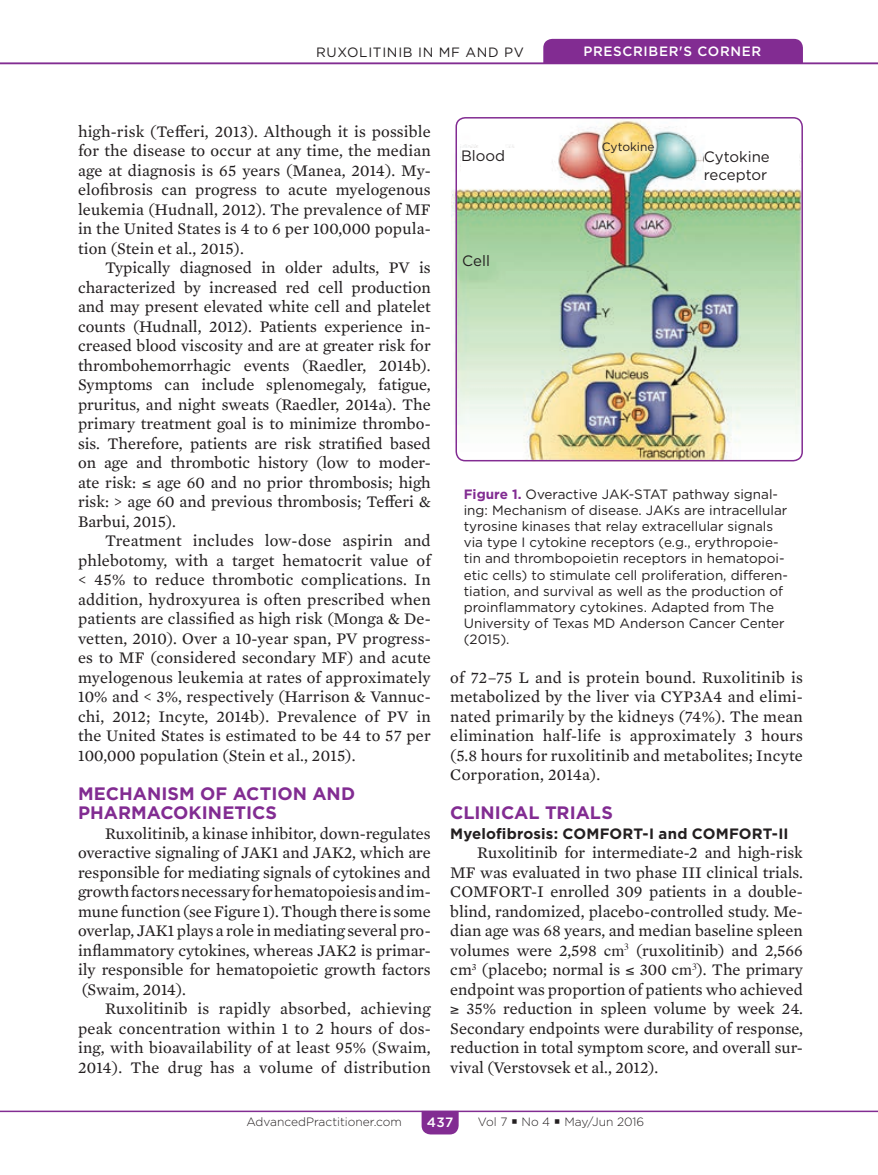
<style>
.page{position:relative;width:878px;height:1175px;background:#fff}
.page>*{position:absolute;margin:0;border:0;box-sizing:border-box;transform-origin:0 0}
.Subhead_1{font:700 18px/19.5px "Gotham";color:#822c92}
.Body_txt{font:16.5px/19.5px "Mercury Text G2";letter-spacing:.01em;color:#231f20;text-align:justify}
.Subhead_2b{font:700 15px "Gotham";letter-spacing:.01em;color:#231f20}
.Abstract{font:15px/18px "Gotham";color:#231f20}
.Figure_Title{font:13.5px/16.2px "Gotham";color:#231f20}
.t1{font:500 13.5px "Gotham";letter-spacing:.05em;color:#fff}
.Figure_Title-2{font:13.5px "Gotham";letter-spacing:.05em;color:#231f20}
.t2{font:300 12px "Gotham";color:#231f20}
.Abstract-2{font:12px "Gotham";color:#231f20}
.s1{font-weight:700;color:#822c92}
.s2{font-family:"Times"}
</style>
<div class="page">
<hr style="left:0;top:1110px;width:878px;height:2px;background:#822c92">
<svg style="left:421px;top:1110px;width:37px;height:24px"></svg>
<div style="left:543px;top:39px;width:259px;height:24px;background:#822c92"></div>
<hr style="left:0;top:63px;width:878px;height:1px;background:#822c92">
<img style="left:451px;top:117px;width:351px;height:344px">
<div style="left:455px;top:117px;width:347px;height:344px;border:2px solid #822c92;border-radius:9px"></div>
<div style="left:461px;top:148px;width:79px;height:28px;background:#fff"></div>
<div style="left:704px;top:150px;width:94px;height:30px;background:#fff"></div>
<p class="Figure_Title-2" style="left:316px;top:43px;width:209px">RUXOLITINIB IN MF AND PV</p>
<p class="t1" style="left:583px;top:43px;width:179px">PRESCRIBER'S CORNER</p>
<p class="Body_txt" style="left:78px;top:120px;width:354px">high-risk (Tefferi, 2013). Although it is possible for the disease to occur at any time, the median age at diagnosis is 65 years (Manea, 2014). My&shy;elofibrosis can progress to acute myelogenous leukemia (Hudnall, 2012). The prevalence of MF in the United States is 4 to 6 per 100,000 popula&shy;tion (Stein et al., 2015).</p>
<p class="Body_txt" style="left:78px;top:257px;width:354px;text-indent:27px">Typically diagnosed in older adults, PV is characterized by increased red cell production and may present elevated white cell and platelet counts (Hudnall, 2012). Patients experience in&shy;creased blood viscosity and are at greater risk for thrombohemorrhagic events (Raedler, 2014b).<br>Symptoms can include splenomegaly, fatigue, pruritus, and night sweats (Raedler, 2014a). The primary treatment goal is to minimize thrombo&shy;sis. Therefore, patients are risk stratified based on age and thrombotic history (low to moder&shy;ate risk: ≤ age 60 and no prior thrombosis; high risk: &gt; age 60 and previous thrombosis; Tefferi &amp; Barbui, 2015).</p>
<p class="Body_txt" style="left:78px;top:530px;width:354px;text-indent:27px">Treatment includes low-dose aspirin and phlebotomy, with a target hematocrit value of &lt; 45% to reduce thrombotic complications. In addition, hydroxyurea is often prescribed when patients are classified as high risk (Monga &amp; De&shy;vetten, 2010). Over a 10-year span, PV progress&shy;es to MF (considered secondary MF) and acute myelogenous leukemia at rates of approximately 10% and &lt; 3%, respectively (Harrison &amp; Vannuc&shy;chi, 2012; Incyte, 2014b). Prevalence of PV in the United States is estimated to be 44 to 57 per 100,000 population (Stein et al., 2015).</p>
<p class="Subhead_1" style="left:78px;top:783px;width:278px">MECHANISM OF ACTION AND<br>PHARMACOKINETICS</p>
<p class="Body_txt" style="left:78px;top:822px;width:354px;text-indent:27px">Ruxolitinib, a kinase inhibitor, down-regulates overactive signaling of JAK1 and JAK2, which are responsible for mediating signals of cytokines and growth factors necessary for hematopoiesis and im&shy;mune function (see Figure 1). Though there is some overlap, JAK1 plays a role in mediating several pro&shy;inflammatory cytokines, whereas JAK2 is primar&shy;ily responsible for hematopoietic growth factors (Swaim, 2014).</p>
<p class="Body_txt" style="left:78px;top:998px;width:354px;text-indent:27px">Ruxolitinib is rapidly absorbed, achieving peak concentration within 1 to 2 hours of dos&shy;ing, with bioavailability of at least 95% (Swaim, 2014). The drug has a volume of distribution</p>
<p class="Abstract-2" style="left:602px;top:139px;width:54px">Cytokine</p>
<p class="Abstract" style="left:461px;top:146px;width:46px">Blood</p>
<p class="Abstract" style="left:704px;top:147px;width:67px">Cytokine receptor</p>
<p class="Abstract" style="left:462px;top:251px;width:29px">Cell</p>
<p class="Figure_Title" style="left:464px;top:485px;width:326px"><span class="s1">Figure 1.</span> Overactive JAK-STAT pathway signal&shy;ing: Mechanism of disease. JAKs are intracellular tyrosine kinases that relay extracellular signals via type I cytokine receptors (e.g., erythropoie&shy;tin and thrombopoietin receptors in hematopoi&shy;etic cells) to stimulate cell proliferation, differen&shy;tiation, and survival as well as the production of proinflammatory cytokines. Adapted from The University of Texas MD Anderson Cancer Center (2015).</p>
<p class="Body_txt" style="left:450px;top:666px;width:354px">of 72–75 L and is protein bound. Ruxolitinib is metabolized by the liver via CYP3A4 and elimi&shy;nated primarily by the kidneys (74%). The mean elimination half-life is approximately 3 hours (5.8 hours for ruxolitinib and metabolites; Incyte Corporation, 2014a).</p>
<p class="Subhead_1" style="left:450px;top:803px;width:164px">CLINICAL TRIALS</p>
<p class="Subhead_2b" style="left:450px;top:823px;width:340px">Myelofibrosis: COMFORT-I and COMFORT-II</p>
<p class="Body_txt" style="left:450px;top:842px;width:354px;text-indent:27px">Ruxolitinib for intermediate-2 and high-risk MF was evaluated in two phase III clinical trials.<br>COMFORT-I enrolled 309 patients in a double&shy;blind, randomized, placebo-controlled study. Me&shy;dian age was 68 years, and median baseline spleen volumes were 2,598 <span class="s2">cm</span><sup>3</sup> (ruxolitinib) and 2,566 cm<sup>3</sup> (placebo; normal is ≤ 300 <span class="s2">cm</span><sup>3</sup>). The primary endpoint was proportion of patients who achieved ≥ 35% reduction in spleen volume by week 24.<br>Secondary endpoints were durability of response, reduction in total symptom score, and overall sur&shy;vival (Verstovsek et al., 2012).</p>
<p class="t2" style="left:246px;top:1114px;width:157px">AdvancedPractitioner.com</p>
<p class="t1" style="left:426px;top:1113px;width:28px">437</p>
<p class="t2" style="left:478px;top:1113px;width:168px">Vol 7 ▪ No 4 ▪ May/Jun 2016</p>
</div>
